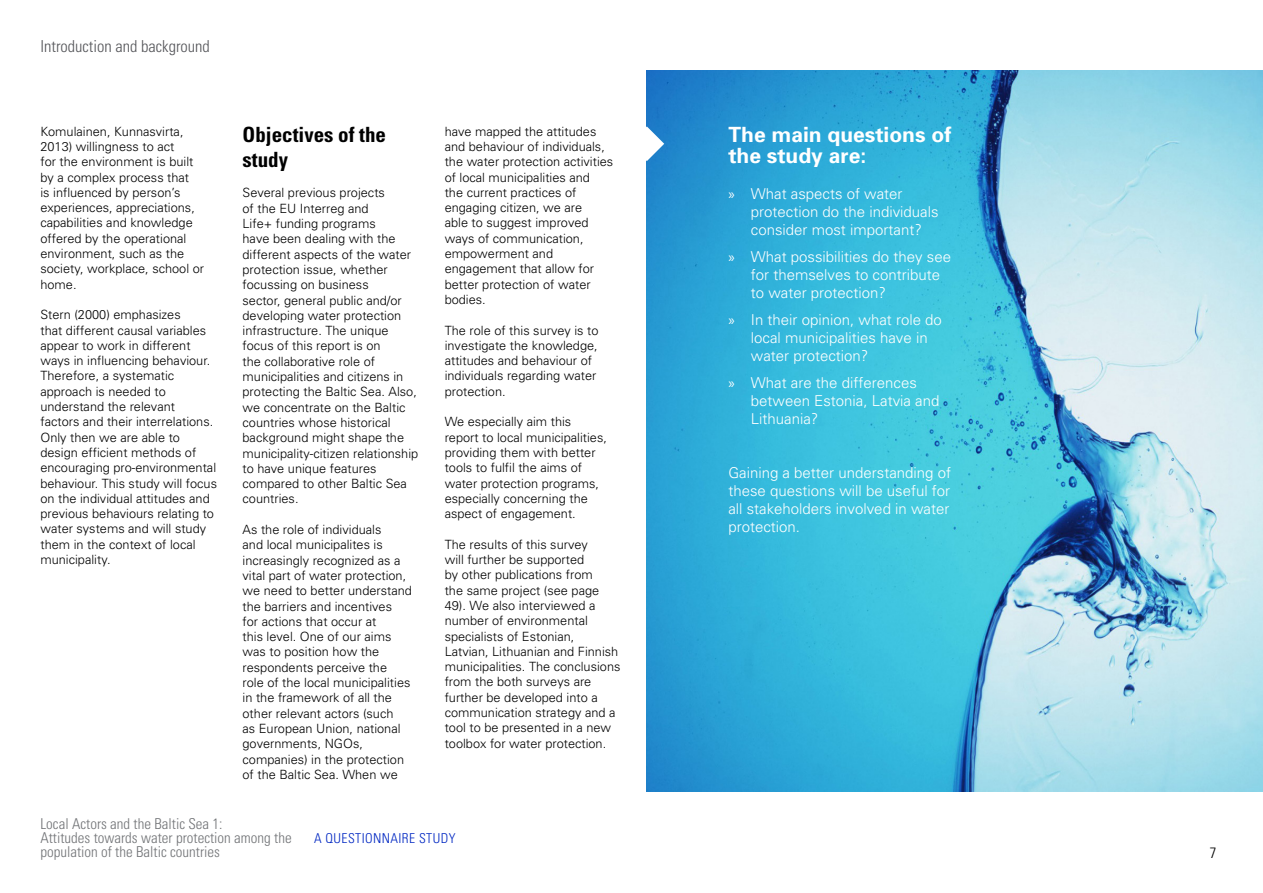
<style>
.page{position:relative;width:1263px;height:893px;background:#fff}
.page>*{position:absolute;margin:0;border:0;box-sizing:border-box;transform-origin:0 0}
.t1{font:700 21px/21px "Univers";color:#fff}
.t2{font:700 condensed 21px/25.2px "Univers";color:#000}
.t3{font:300 condensed 16.5px "Univers";color:#55565a}
.t4{font:300 15px/18px "Univers";color:#fff}
.t5{font:300 condensed 15px/13.6px "Univers";color:#727477}
.t6{font:300 condensed 15px "Univers";color:#000}
.t7{font:300 condensed 13.65px "Univers";letter-spacing:.03em;color:#0027c2}
.t8{font:300 12.75px/15.3px "Univers";color:#000}
.s1{font-family:"Myriad Pro";font-weight:400}
</style>
<div class="page">
<img style="left:647px;top:70px;width:616px;height:722px">
<svg style="left:646px;top:126px;width:18px;height:35px"></svg>
<p class="t3" style="left:40px;top:36px;width:171px">Introduction and background</p>
<p class="t8" style="left:40px;top:123px;width:165px">Komulainen, Kunnasvirta,<br>2013) willingness to act<br>for the environment is built by a complex process that<br>is influenced by person’s experiences, appreciations, capabilities and knowledge offered by the operational environment, such as the society, workplace, school or home.</p>
<p class="t8" style="left:40px;top:307px;width:178px">Stern (2000) emphasizes<br>that different causal variables appear to work in different ways in influencing behaviour.<br>Therefore, a systematic approach is needed to understand the relevant factors and their interrelations.<br>Only then we are able to design efficient methods of encouraging pro-environmental behaviour. This study will focus on the individual attitudes and previous behaviours relating to water systems and will study them in the context of local municipality.</p>
<h1 class="t2" style="left:243px;top:121px;width:145px">Objectives of the study</h1>
<p class="t8" style="left:243px;top:185px;width:177px">Several previous projects<br>of the EU Interreg and<br>Life+ funding programs<br>have been dealing with the different aspects of the water protection issue, whether focussing on business<br>sector, general public and/or developing water protection infrastructure. The unique focus of this report is on<br>the collaborative role of municipalities and citizens in protecting the Baltic Sea. Also, we concentrate on the Baltic countries whose historical background might shape the municipality-citizen relationship to have unique features compared to other Baltic Sea countries.</p>
<p class="t8" style="left:243px;top:522px;width:171px">As the role of individuals<br>and local municipalites is increasingly recognized as a vital part of water protection, we need to better understand the barriers and incentives<br>for actions that occur at<br>this level. One of our aims was to position how the respondents perceive the<br>role of the local municipalities in the framework of all the other relevant actors (such<br>as European Union, national governments, NGOs, companies) in the protection of the Baltic Sea. When we</p>
<p class="t8" style="left:445px;top:123px;width:170px">have mapped the attitudes and behaviour of individuals, the water protection activities of local municipalities and<br>the current practices of engaging citizen, we are<br>able to suggest improved ways of communication, empowerment and engagement that allow for better protection of water bodies.</p>
<p class="t8" style="left:445px;top:322px;width:155px">The role of this survey is to investigate the knowledge, attitudes and behaviour of individuals regarding water protection.</p>
<p class="t8" style="left:445px;top:414px;width:164px">We especially aim this report to local municipalities, providing them with better tools to fulfil the aims of water protection programs, especially concerning the aspect of engagement.</p>
<p class="t8" style="left:445px;top:537px;width:177px">The results of this survey<br>will further be supported<br>by other publications from<br>the same project (see page<br>49). We also interviewed a number of environmental specialists of Estonian,<br>Latvian, Lithuanian and Finnish municipalities. The conclusions from the both surveys are further be developed into a communication strategy and a tool to be presented in a new toolbox for water protection.</p>
<p class="t5" style="left:40px;top:817px;width:253px">Local Actors and the Baltic Sea 1:<br>Attitudes towards water protection among the population of the Baltic countries</p>
<p class="t7" style="left:314px;top:830px;width:143px">A QUESTIONNAIRE STUDY</p>
<h1 class="t1" style="left:728px;top:124px;width:224px">The main questions of the study are:</h1>
<p class="t4" style="left:751px;top:184px;width:189px;text-indent:-22px"><span class="s1">»</span> What aspects of water protection do the individuals consider most important?</p>
<p class="t4" style="left:751px;top:247px;width:202px;text-indent:-22px"><span class="s1">»</span> What possibilities do they see for themselves to contribute to water protection?</p>
<p class="t4" style="left:751px;top:310px;width:192px;text-indent:-22px"><span class="s1">»</span> In their opinion, what role do local municipalities have in water protection?</p>
<p class="t4" style="left:751px;top:373px;width:190px;text-indent:-22px"><span class="s1">»</span> What are the differences between Estonia, Latvia and<br>Lithuania?</p>
<p class="t4" style="left:728px;top:463px;width:224px;text-align:justify">Gaining a better understanding of these questions will be useful for all stakeholders involved in water protection.</p>
<p class="t6" style="left:1210px;top:843px;width:8px">7</p>
</div>
